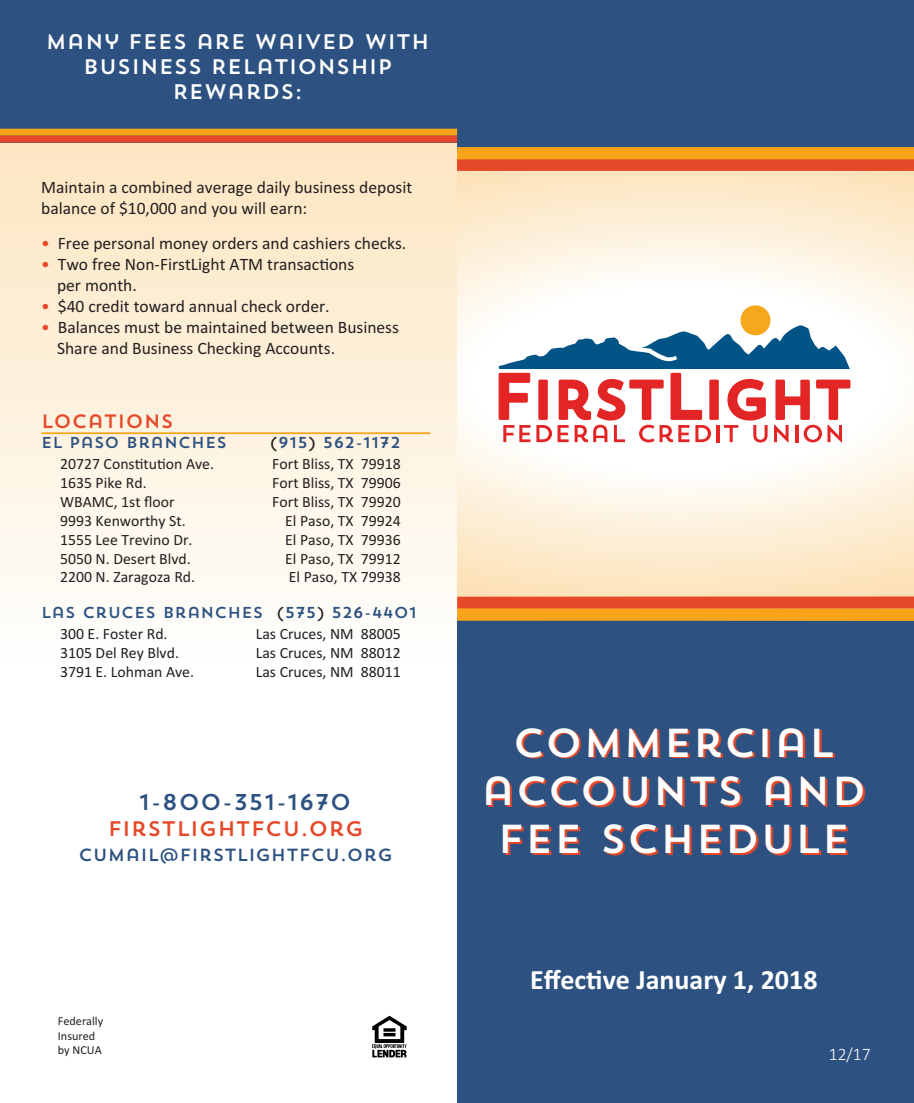
<style>
.page{position:relative;width:914px;height:1103px;background:#fff}
.page>*{position:absolute;margin:0;border:0;box-sizing:border-box;transform-origin:0 0}
.t1{font:40.25px/48.3px "Trend Sans One";color:#fff;text-align:center}
.t2{font:700 28px "Calibri";color:#fff}
.t3{font:22.75px "Trend Sans One";color:#2d5281}
.t4{font:21px/25.2px "Trend Sans One";color:#fff;text-align:center}
.t5{font:21px "Trend Sans One";color:#e54929}
.t6{font:19.25px "Trend Sans One";color:#e54929}
.t7{font:17.5px/21px "Calibri";color:#231f20}
.t8{font:17.5px "Trend Sans One";color:#2d5281}
.t9{font:300 17.5px "Calibri";color:#fff}
.t10{font:15.75px "Calibri";color:#231f20}
.t11{font:15.75px "Trend Sans One";color:#2d5281}
.t12{font:12.25px/14.7px "Calibri";color:#231f20}
.s1{color:#e54929}
.s2{color:#231f20}
</style>
<div class="page">
<div style="left:0;top:132px;width:457px;height:682px;background:linear-gradient(to bottom,#fce6c2,#fff)"></div>
<div style="left:457px;top:617px;width:457px;height:485px;background:#2d5281"></div>
<div style="left:0;top:0;width:547px;height:143px;background:#2d5281"></div>
<svg style="left:457px;top:171px;width:457px;height:425px"></svg>
<div style="left:457px;top:596px;width:457px;height:13px;background:#e54929"></div>
<div style="left:457px;top:608px;width:457px;height:13px;background:#f7a41b"></div>
<div style="left:457px;top:0;width:457px;height:152px;background:#2d5281"></div>
<div style="left:457px;top:158px;width:457px;height:13px;background:#e54929"></div>
<hr style="left:41px;top:432px;width:389px;height:2px;background:#f7a41b">
<div style="left:0;top:129px;width:457px;height:7px;background:#f7a41b"></div>
<div style="left:457px;top:147px;width:457px;height:12px;background:#f7a41b"></div>
<div style="left:0;top:136px;width:457px;height:7px;background:#e54929"></div>
<svg style="left:372px;top:1015px;width:35px;height:42px"></svg>
<svg style="left:498px;top:325px;width:352px;height:117px"></svg>
<div style="left:740px;top:305px;width:30px;height:30px;background:#f5a81c;border-radius:50%"></div>
<h3 class="t4" style="left:46px;top:31px;width:385px">MANY FEES ARE WAIVED WITH<br>BUSINESS RELATIONSHIP<br>REWARDS:</h3>
<p class="t7" style="left:41px;top:176px;width:372px">Maintain a combined average daily business deposit balance of $10,000 and you will earn:</p>
<p class="t7" style="left:41px;top:232px;width:366px"><span class="s1">•</span> Free personal money orders and cashiers checks.</p>
<p class="t7" style="left:57px;top:253px;width:299px;text-indent:-16px"><span class="s1">•</span> Two free Non-FirstLight ATM transactions per month.</p>
<p class="t7" style="left:41px;top:295px;width:290px"><span class="s1">•</span> $40 credit toward annual check order.</p>
<p class="t7" style="left:57px;top:316px;width:343px;text-indent:-16px"><span class="s1">•</span> Balances must be maintained between Business<br>Share and Business Checking Accounts.</p>
<p class="t6" style="left:41px;top:413px;width:134px">LOCATIONS</p>
<p class="t11" style="left:41px;top:437px;width:187px">EL PASO BRANCHES</p>
<p class="t11" style="left:270px;top:437px;width:132px"><span class="s2">(</span>915<span class="s2">)</span> 562-1172</p>
<p class="t10" style="left:60px;top:454px;width:155px">20727 Constitution Ave.</p>
<p class="t10" style="left:272px;top:454px;width:130px">Fort Bliss, TX 79918</p>
<p class="t10" style="left:60px;top:473px;width:88px">1635 Pike Rd.</p>
<p class="t10" style="left:272px;top:473px;width:130px">Fort Bliss, TX 79906</p>
<p class="t10" style="left:60px;top:492px;width:116px">WBAMC, 1st floor</p>
<p class="t10" style="left:272px;top:492px;width:130px">Fort Bliss, TX 79920</p>
<p class="t10" style="left:60px;top:511px;width:127px">9993 Kenworthy St.</p>
<p class="t10" style="left:285px;top:511px;width:117px">El Paso, TX 79924</p>
<p class="t10" style="left:60px;top:530px;width:134px">1555 Lee Trevino Dr.</p>
<p class="t10" style="left:285px;top:530px;width:117px">El Paso, TX 79936</p>
<p class="t10" style="left:60px;top:549px;width:132px">5050 N. Desert Blvd.</p>
<p class="t10" style="left:285px;top:549px;width:117px">El Paso, TX 79912</p>
<p class="t10" style="left:60px;top:568px;width:136px">2200 N. Zaragoza Rd.</p>
<p class="t10" style="left:289px;top:568px;width:113px">El Paso, TX 79938</p>
<p class="t11" style="left:41px;top:607px;width:377px">LAS CRUCES BRANCHES <span class="s2">(</span>575<span class="s2">)</span> 526-4401</p>
<p class="t10" style="left:60px;top:624px;width:109px">300 E. Foster Rd.</p>
<p class="t10" style="left:256px;top:624px;width:146px">Las Cruces, NM 88005</p>
<p class="t10" style="left:60px;top:643px;width:120px">3105 Del Rey Blvd.</p>
<p class="t10" style="left:256px;top:643px;width:146px">Las Cruces, NM 88012</p>
<p class="t10" style="left:60px;top:662px;width:135px">3791 E. Lohman Ave.</p>
<p class="t10" style="left:256px;top:662px;width:146px">Las Cruces, NM 88011</p>
<h3 class="t3" style="left:138px;top:793px;width:215px">1-800-351-1670</h3>
<h3 class="t5" style="left:108px;top:820px;width:257px">FIRSTLIGHTFCU.ORG</h3>
<p class="t8" style="left:78px;top:848px;width:316px">CUMAIL@FIRSTLIGHTFCU.ORG</p>
<p class="t12" style="left:58px;top:1013px;width:47px">Federally<br>Insured by NCUA</p>
<h1 class="t1" style="left:480px;top:722px;width:387px">COMMERCIAL<br>ACCOUNTS AND<br>FEE SCHEDULE</h1>
<h2 class="t2" style="left:530px;top:963px;width:289px">Effective January 1, 2018</h2>
<p class="t9" style="left:828px;top:1043px;width:43px">12/17</p>
</div>
